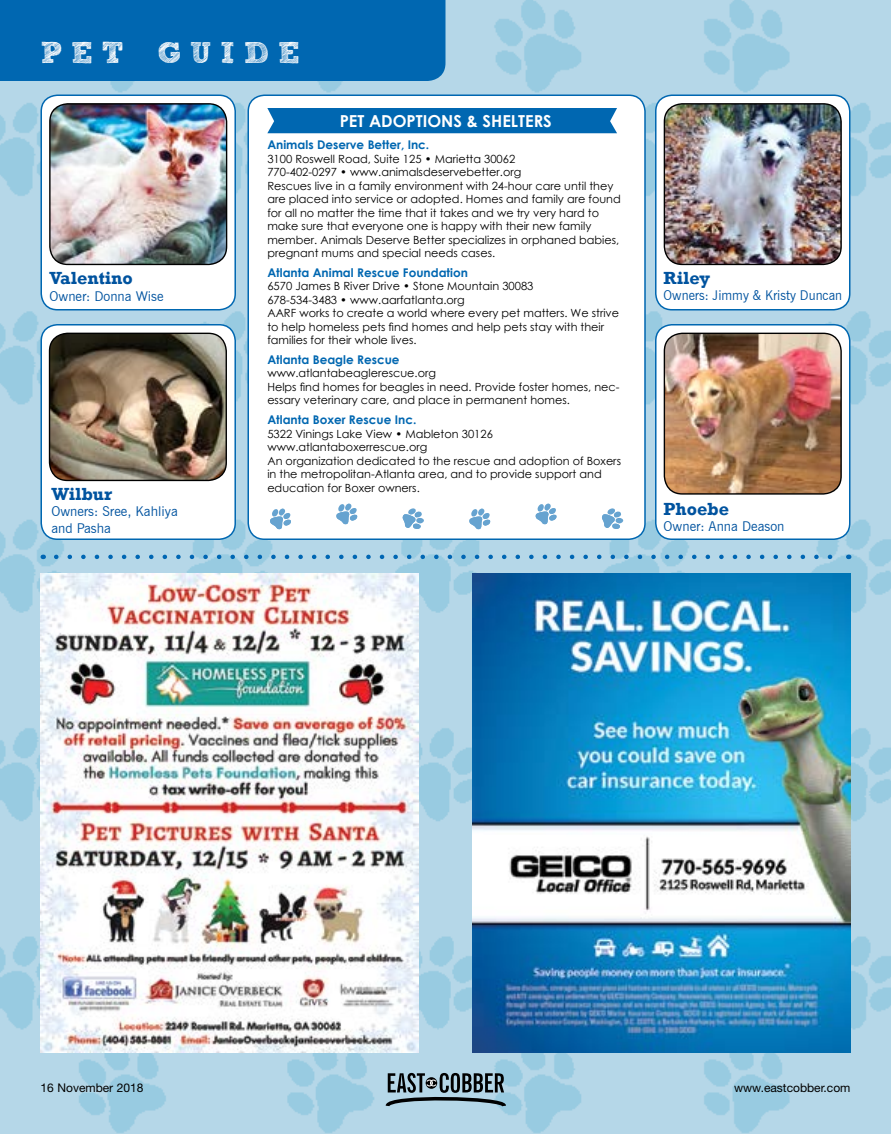
<style>
.page{position:relative;width:891px;height:1134px;background:#fff}
.page>*{position:absolute;margin:0;border:0;box-sizing:border-box;transform-origin:0 0}
.t1{font:700 30px "freeversion Sketch Block";letter-spacing:.3em;color:#fff}
.t2{font:700 18px "Rockwell";color:#00539f}
.t3{font:700 16.5px "Century Gothic";color:#fff}
.t4{font:13.5px/16.5px "News Gothic BT";color:#00539f}
.t5{font:13.5px "News Gothic BT";color:#00539f;scale:.96 1}
.t6{font:700 12px "Century Gothic";color:#0067b1}
.t7{font:12px "Helvetica Neue LT Std";color:#000}
.t8{font:11.25px/13.5px "Century Gothic";color:#000}
</style>
<div class="page">
<img style="left:0;top:0;width:891px;height:1134px">
<svg style="left:384px;top:1073px;width:124px;height:36px;background:#768d98"></svg>
<div style="left:248px;top:95px;width:397px;height:444px;background:#fff;border-radius:16px"></div>
<div style="left:248px;top:94px;width:398px;height:446px;border:2px solid #0067b1;border-radius:16px"></div>
<div style="left:267px;top:108px;width:350px;height:25px;background:#0067b1"></div>
<div style="left:656px;top:325px;width:194px;height:214px;background:#fff;border-radius:16px"></div>
<div style="left:655px;top:324px;width:196px;height:216px;border:2px solid #0067b1;border-radius:16px"></div>
<img style="left:664px;top:333px;width:177px;height:161px">
<div style="left:664px;top:333px;width:178px;height:162px;border:1px solid #000;border-radius:18px"></div>
<div style="left:656px;top:95px;width:194px;height:215px;background:#fff;border-radius:16px"></div>
<div style="left:655px;top:94px;width:196px;height:216px;border:2px solid #0067b1;border-radius:16px"></div>
<img style="left:664px;top:104px;width:177px;height:160px">
<div style="left:664px;top:103px;width:178px;height:162px;border:1px solid #000;border-radius:18px"></div>
<div style="left:41px;top:325px;width:194px;height:214px;background:#fff;border-radius:16px"></div>
<div style="left:40px;top:324px;width:196px;height:216px;border:2px solid #0067b1;border-radius:16px"></div>
<img style="left:50px;top:333px;width:176px;height:147px">
<div style="left:49px;top:333px;width:178px;height:148px;border:1px solid #000;border-radius:18px"></div>
<div style="left:41px;top:95px;width:194px;height:215px;background:#fff;border-radius:16px"></div>
<div style="left:40px;top:94px;width:196px;height:216px;border:2px solid #0067b1;border-radius:16px"></div>
<img style="left:50px;top:104px;width:177px;height:160px">
<div style="left:49px;top:103px;width:178px;height:162px;border:1px solid #000;border-radius:18px"></div>
<svg style="left:56px;top:555px;width:786px;height:4px;background:#7eb6d8"></svg>
<div style="left:0;top:0;width:446px;height:81px;background:#0067b1"></div>
<img style="left:41px;top:574px;width:377px;height:479px">
<svg style="left:535px;top:503px;width:22px;height:22px"></svg>
<div style="left:615px;top:518px;width:8px;height:6px;background:#72aad3;border-radius:50%"></div>
<svg style="left:602px;top:508px;width:20px;height:21px"></svg>
<svg style="left:469px;top:508px;width:21px;height:22px"></svg>
<svg style="left:336px;top:503px;width:21px;height:22px"></svg>
<svg style="left:402px;top:508px;width:21px;height:21px"></svg>
<svg style="left:270px;top:508px;width:21px;height:22px"></svg>
<img style="left:473px;top:574px;width:378px;height:479px">
<h1 class="t1" style="left:40px;top:41px;width:261px">PET GUIDE</h1>
<h2 class="t2" style="left:50px;top:267px;width:85px">Valentino</h2>
<p class="t4" style="left:50px;top:288px;width:115px">Owner: Donna Wise</p>
<h2 class="t2" style="left:51px;top:483px;width:62px">Wilbur</h2>
<p class="t4" style="left:51px;top:503px;width:128px">Owners: Sree, Kahliya and Pasha</p>
<h3 class="t3" style="left:340px;top:109px;width:214px">PET ADOPTIONS &amp; SHELTERS</h3>
<p class="t6" style="left:267px;top:136px;width:163px">Animals Deserve Better, Inc.</p>
<p class="t8" style="left:267px;top:152px;width:355px">3100 Roswell Road, Suite 125 • Marietta 30062<br>770-402-0297 • www.animalsdeservebetter.org<br>Rescues live in a family environment with 24-hour care until they are placed into service or adopted. Homes and family are found for all no matter the time that it takes and we try very hard to make sure that everyone one is happy with their new family member. Animals Deserve Better specializes in orphaned babies, pregnant mums and special needs cases.</p>
<p class="t6" style="left:267px;top:263px;width:202px">Atlanta Animal Rescue Foundation</p>
<p class="t8" style="left:267px;top:279px;width:353px">6570 James B River Drive • Stone Mountain 30083<br>678-534-3483 • www.aarfatlanta.org<br>AARF works to create a world where every pet matters. We strive to help homeless pets find homes and help pets stay with their families for their whole lives.</p>
<p class="t6" style="left:267px;top:351px;width:134px">Atlanta Beagle Rescue</p>
<p class="t8" style="left:267px;top:366px;width:354px">www.atlantabeaglerescue.org<br>Helps find homes for beagles in need. Provide foster homes, nec&shy;essary veterinary care, and place in permanent homes.</p>
<p class="t6" style="left:267px;top:411px;width:151px">Atlanta Boxer Rescue Inc.</p>
<p class="t8" style="left:267px;top:427px;width:355px">5322 Vinings Lake View • Mableton 30126 www.atlantaboxerrescue.org<br>An organization dedicated to the rescue and adoption of Boxers in the metropolitan-Atlanta area, and to provide support and education for Boxer owners.</p>
<h2 class="t2" style="left:664px;top:267px;width:48px">Riley</h2>
<p class="t5" style="left:664px;top:287px;width:188px">Owners: Jimmy &amp; Kristy Duncan</p>
<h2 class="t2" style="left:664px;top:498px;width:67px">Phoebe</h2>
<p class="t4" style="left:664px;top:518px;width:122px">Owner: Anna Deason</p>
<p class="t7" style="left:41px;top:1081px;width:105px">16 November 2018</p>
<p class="t7" style="left:734px;top:1081px;width:118px">www.eastcobber.com</p>
</div>
